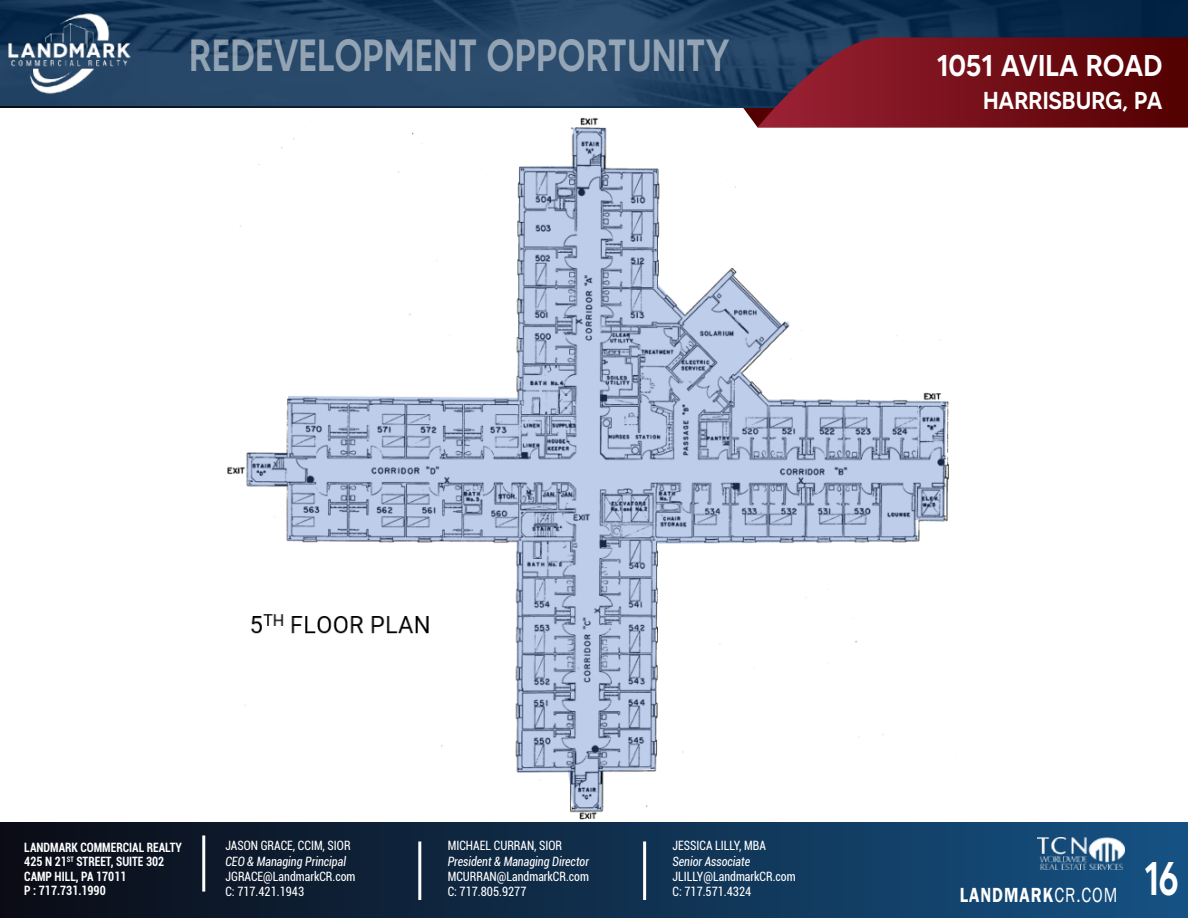
<style>
.page{position:relative;width:1188px;height:918px;background:#fff}
.page>*{position:absolute;margin:0;border:0;box-sizing:border-box;transform-origin:0 0}
.t1{font:500 47.1px "MADETOMMY";color:#fff;scale:.74 1}
.t2{font:500 45px "MADETOMMY";color:rgb(255 255 255/.5);scale:.79 1}
.t3{font:500 30px "MADETOMMY";letter-spacing:-.01em;color:#fff;scale:.92 1}
.t4{font:500 24.45px "MADETOMMY";color:#fff;scale:.92 1}
.t5{font:600 21px "Franklin Gothic";letter-spacing:.06em;color:#fff;scale:.8 1}
.t6{font:condensed 12.9px/15.1px "Roboto";color:#fff;scale:.92 1}
.t7{font:700 condensed 12.9px/14.5px "Roboto";color:#fff;scale:.9 1}
.t8{font:italic condensed 12.9px "Roboto";color:#fff;scale:.92 1}
.s1{font-weight:400}
</style>
<div class="page">
<img style="left:227px;top:117px;width:739px;height:703px">
<img style="left:691px;top:108px;width:67px;height:19px">
<img style="left:0;top:0;width:1188px;height:106px">
<svg style="left:758px;top:37px;width:430px;height:90px"></svg>
<div style="left:0;top:822px;width:1188px;height:95px;background:linear-gradient(to right,#0b0c15,#155284)"></div>
<img style="left:1037px;top:838px;width:87px;height:32px">
<hr style="left:202px;top:837px;width:3px;height:53px;background:#fff">
<hr style="left:418px;top:843px;width:3px;height:55px;background:#fff">
<hr style="left:643px;top:843px;width:3px;height:55px;background:#fff">
<img style="left:7px;top:13px;width:125px;height:82px">
<h2 class="t2" style="left:189px;top:39px;width:686px">REDEVELOPMENT OPPORTUNITY</h2>
<h3 class="t3" style="left:937px;top:55px;width:247px">1051 AVILA ROAD</h3>
<h3 class="t4" style="left:983px;top:92px;width:197px">HARRISBURG, PA</h3>
<p class="t7" style="left:24px;top:841px;width:177px">LANDMARK COMMERCIAL REALTY<br>425 N 21<sup>ST</sup> STREET, SUITE 302<br>CAMP HILL, PA 17011<br>P : 717.731.1990</p>
<p class="t6" style="left:225px;top:840px;width:138px">JASON GRACE, CCIM, SIOR</p>
<p class="t8" style="left:225px;top:856px;width:133px">CEO &amp; Managing Principal</p>
<p class="t6" style="left:225px;top:870px;width:143px">JGRACE@LandmarkCR.com<br>C: 717.421.1943</p>
<p class="t6" style="left:448px;top:840px;width:126px">MICHAEL CURRAN, SIOR</p>
<p class="t8" style="left:448px;top:856px;width:155px">President &amp; Managing Director</p>
<p class="t6" style="left:448px;top:870px;width:155px">MCURRAN@LandmarkCR.com<br>C: 717.805.9277</p>
<p class="t6" style="left:673px;top:840px;width:103px">JESSICA LILLY, MBA</p>
<p class="t8" style="left:673px;top:856px;width:86px">Senior Associate</p>
<p class="t6" style="left:673px;top:870px;width:135px">JLILLY@LandmarkCR.com<br>C: 717.571.4324</p>
<h3 class="t5" style="left:960px;top:887px;width:199px">LANDMARK<span class="s1">CR.COM</span></h3>
<h1 class="t1" style="left:1144px;top:862px;width:48px">16</h1>
</div>
